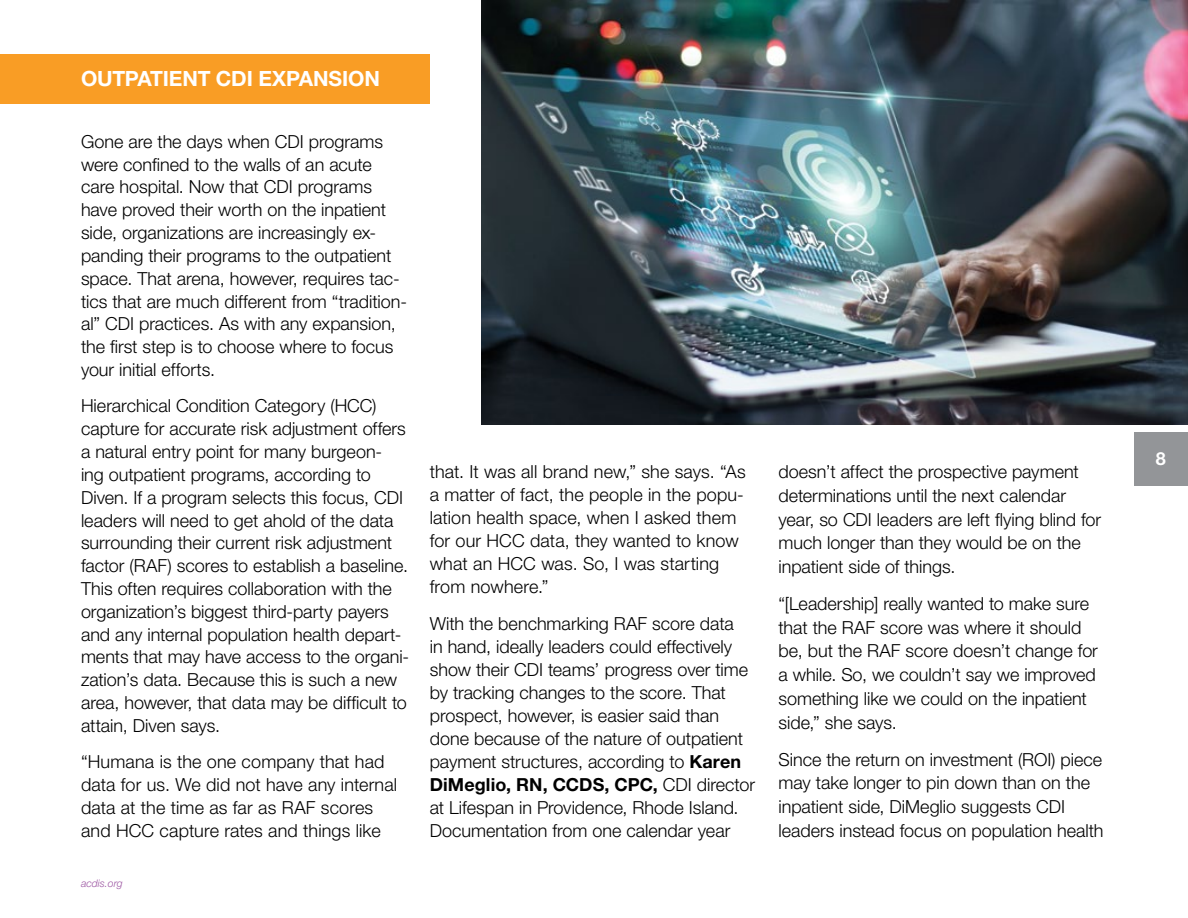
<style>
.page{position:relative;width:1188px;height:918px;background:#fff}
.page>*{position:absolute;margin:0;border:0;box-sizing:border-box;transform-origin:0 0}
.t1{font:700 21px "Helvetica Neue LT Std";letter-spacing:-.01em;color:#fff}
.t2{font:300 18px/22.8px "Helvetica Neue LT Std";color:#000}
.t3{font:700 18px "Helvetica Neue LT Std";color:#fff}
.t4{font:italic 300 10.5px "Helvetica Neue LT Std";color:#9d57a3}
.s1{font-weight:700}
</style>
<div class="page">
<div style="left:1134px;top:432px;width:54px;height:54px;background:#939598"></div>
<div style="left:0;top:54px;width:430px;height:50px;background:#f99d25"></div>
<img style="left:482px;top:0;width:706px;height:424px">
<p class="t1" style="left:81px;top:66px;width:300px">OUTPATIENT CDI EXPANSION</p>
<p class="t2" style="left:81px;top:130px;width:327px">Gone are the days when CDI programs were confined to the walls of an acute care hospital. Now that CDI programs have proved their worth on the inpatient side, organizations are increasingly ex&shy;panding their programs to the outpatient space. That arena, however, requires tac&shy;tics that are much different from “tradition&shy;al” CDI practices. As with any expansion, the first step is to choose where to focus your initial efforts.</p>
<p class="t2" style="left:81px;top:394px;width:330px">Hierarchical Condition Category (HCC) capture for accurate risk adjustment offers a natural entry point for many burgeon&shy;ing outpatient programs, according to Diven. If a program selects this focus, CDI leaders will need to get ahold of the data surrounding their current risk adjustment factor (RAF) scores to establish a baseline.<br>This often requires collaboration with the organization’s biggest third-party payers and any internal population health depart&shy;ments that may have access to the organi&shy;zation’s data. Because this is such a new area, however, that data may be difficult to attain, Diven says.</p>
<p class="t2" style="left:81px;top:750px;width:318px">“Humana is the one company that had data for us. We did not have any internal data at the time as far as RAF scores and HCC capture rates and things like</p>
<p class="t4" style="left:81px;top:877px;width:43px">acdis.org</p>
<p class="t2" style="left:430px;top:460px;width:317px">that. It was all brand new,” she says. “As a matter of fact, the people in the popu&shy;lation health space, when I asked them for our HCC data, they wanted to know what an HCC was. So, I was starting from nowhere.”</p>
<p class="t2" style="left:430px;top:611px;width:327px">With the benchmarking RAF score data<br>in hand, ideally leaders could effectively show their CDI teams’ progress over time by tracking changes to the score. That prospect, however, is easier said than done because of the nature of outpatient payment structures, according to <span class="s1">Karen DiMeglio, RN, CCDS, CPC,</span> CDI director at Lifespan in Providence, Rhode Island.<br>Documentation from one calendar year</p>
<p class="t2" style="left:778px;top:460px;width:324px;line-height:23.7px">doesn’t affect the prospective payment determinations until the next calendar year, so CDI leaders are left flying blind for much longer than they would be on the inpatient side of things.</p>
<p class="t2" style="left:778px;top:591px;width:321px;line-height:23.7px">“[Leadership] really wanted to make sure that the RAF score was where it should be, but the RAF score doesn’t change for a while. So, we couldn’t say we improved something like we could on the inpatient side,” she says.</p>
<p class="t2" style="left:778px;top:747px;width:327px;line-height:23.7px">Since the return on investment (ROI) piece may take longer to pin down than on the inpatient side, DiMeglio suggests CDI leaders instead focus on population health</p>
<p class="t3" style="left:1156px;top:448px;width:12px">8</p>
</div>
